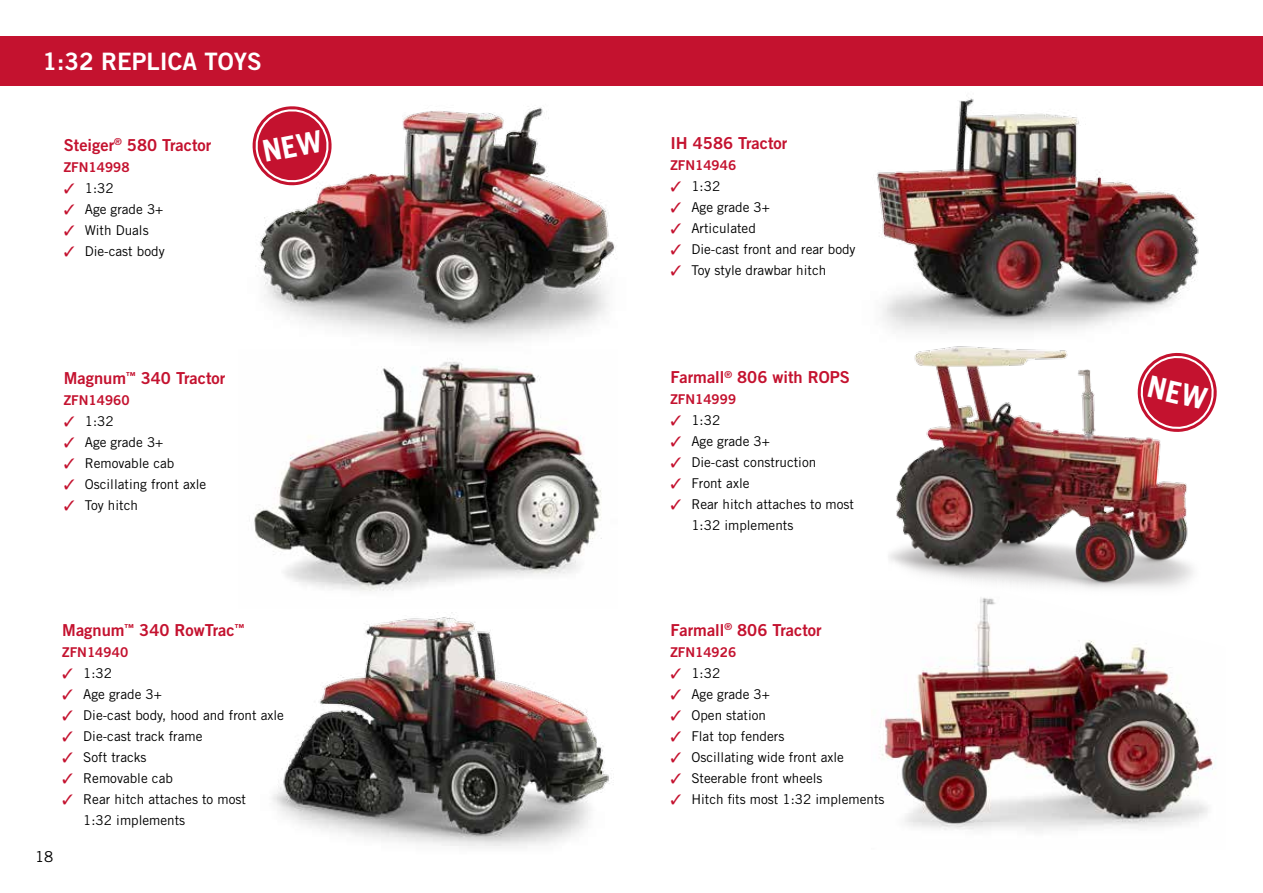
<style>
.page{position:relative;width:1263px;height:893px;background:#fff}
.page>*{position:absolute;margin:0;border:0;box-sizing:border-box;transform-origin:0 0}
.t1{font:24px "Trade Gothic LT Std Bd 2";color:#fff}
.t2{font:16.5px "Trade Gothic LT Std Bd 2";color:#c4122f}
.t3{font:15px "Trade Gothic";color:#000}
.t4{font:13.5px/21px "Trade Gothic LT Std";color:#000}
.t5{font:13.5px "Trade Gothic LT Std Bd 2";color:#c4122f}
.s1{color:#c4122f}
</style>
<div class="page">
<div style="left:0;top:37px;width:1263px;height:49px;background:#c4122f"></div>
<img style="left:254px;top:362px;width:348px;height:225px">
<img style="left:888px;top:370px;width:305px;height:219px">
<img style="left:255px;top:107px;width:360px;height:235px">
<img style="left:880px;top:597px;width:336px;height:234px">
<img style="left:272px;top:587px;width:340px;height:261px">
<img style="left:877px;top:97px;width:322px;height:273px">
<svg style="left:252px;top:106px;width:83px;height:83px"></svg>
<svg style="left:1134px;top:349px;width:83px;height:87px"></svg>
<h1 class="t1" style="left:43px;top:47px;width:221px">1:32 REPLICA TOYS</h1>
<p class="t2" style="left:64px;top:134px;width:149px">Steiger<sup>®</sup> 580 Tractor</p>
<p class="t5" style="left:64px;top:158px;width:68px">ZFN14998</p>
<p class="t4" style="left:64px;top:177px;width:51px"><span class="s1">✓</span> 1:32</p>
<p class="t4" style="left:64px;top:198px;width:101px"><span class="s1">✓</span> Age grade 3+</p>
<p class="t4" style="left:64px;top:219px;width:86px"><span class="s1">✓</span> With Duals</p>
<p class="t4" style="left:64px;top:240px;width:102px"><span class="s1">✓</span> Die-cast body</p>
<p class="t2" style="left:64px;top:368px;width:163px">Magnum<sup>™</sup> 340 Tractor</p>
<p class="t5" style="left:64px;top:392px;width:68px">ZFN14960</p>
<p class="t4" style="left:64px;top:410px;width:51px"><span class="s1">✓</span> 1:32</p>
<p class="t4" style="left:64px;top:431px;width:101px"><span class="s1">✓</span> Age grade 3+</p>
<p class="t4" style="left:64px;top:453px;width:112px"><span class="s1">✓</span> Removable cab</p>
<p class="t4" style="left:64px;top:474px;width:144px"><span class="s1">✓</span> Oscillating front axle</p>
<p class="t4" style="left:64px;top:495px;width:76px"><span class="s1">✓</span> Toy hitch</p>
<p class="t3" style="left:35px;top:848px;width:20px">18</p>
<p class="t2" style="left:62px;top:620px;width:184px">Magnum<sup>™</sup> 340 RowTrac<sup>™</sup></p>
<p class="t5" style="left:62px;top:644px;width:68px">ZFN14940</p>
<p class="t4" style="left:62px;top:663px;width:51px"><span class="s1">✓</span> 1:32</p>
<p class="t4" style="left:62px;top:684px;width:101px"><span class="s1">✓</span> Age grade 3+</p>
<p class="t4" style="left:62px;top:705px;width:223px"><span class="s1">✓</span> Die-cast body, hood and front axle</p>
<p class="t4" style="left:62px;top:726px;width:142px"><span class="s1">✓</span> Die-cast track frame</p>
<p class="t4" style="left:62px;top:747px;width:86px"><span class="s1">✓</span> Soft tracks</p>
<p class="t4" style="left:62px;top:768px;width:112px"><span class="s1">✓</span> Removable cab</p>
<p class="t4" style="left:83px;top:789px;width:164px;text-indent:-21px"><span class="s1">✓</span> Rear hitch attaches to most<br>1:32 implements</p>
<p class="t2" style="left:670px;top:133px;width:118px">IH 4586 Tractor</p>
<p class="t5" style="left:670px;top:157px;width:68px">ZFN14946</p>
<p class="t4" style="left:670px;top:176px;width:51px"><span class="s1">✓</span> 1:32</p>
<p class="t4" style="left:670px;top:197px;width:101px"><span class="s1">✓</span> Age grade 3+</p>
<p class="t4" style="left:670px;top:218px;width:87px"><span class="s1">✓</span> Articulated</p>
<p class="t4" style="left:670px;top:239px;width:187px"><span class="s1">✓</span> Die-cast front and rear body</p>
<p class="t4" style="left:670px;top:260px;width:157px"><span class="s1">✓</span> Toy style drawbar hitch</p>
<p class="t2" style="left:670px;top:367px;width:181px">Farmall<sup>®</sup> 806 with ROPS</p>
<p class="t5" style="left:670px;top:391px;width:68px">ZFN14999</p>
<p class="t4" style="left:670px;top:410px;width:51px"><span class="s1">✓</span> 1:32</p>
<p class="t4" style="left:670px;top:431px;width:101px"><span class="s1">✓</span> Age grade 3+</p>
<p class="t4" style="left:670px;top:452px;width:147px"><span class="s1">✓</span> Die-cast construction</p>
<p class="t4" style="left:670px;top:473px;width:81px"><span class="s1">✓</span> Front axle</p>
<p class="t4" style="left:691px;top:494px;width:164px;text-indent:-21px"><span class="s1">✓</span> Rear hitch attaches to most<br>1:32 implements</p>
<p class="t2" style="left:670px;top:620px;width:153px">Farmall<sup>®</sup> 806 Tractor</p>
<p class="t5" style="left:670px;top:644px;width:68px">ZFN14926</p>
<p class="t4" style="left:670px;top:662px;width:51px"><span class="s1">✓</span> 1:32</p>
<p class="t4" style="left:670px;top:683px;width:101px"><span class="s1">✓</span> Age grade 3+</p>
<p class="t4" style="left:670px;top:704px;width:97px"><span class="s1">✓</span> Open station</p>
<p class="t4" style="left:670px;top:725px;width:115px"><span class="s1">✓</span> Flat top fenders</p>
<p class="t4" style="left:670px;top:746px;width:175px"><span class="s1">✓</span> Oscillating wide front axle</p>
<p class="t4" style="left:670px;top:767px;width:154px"><span class="s1">✓</span> Steerable front wheels</p>
<p class="t4" style="left:670px;top:788px;width:216px"><span class="s1">✓</span> Hitch fits most 1:32 implements</p>
</div>
